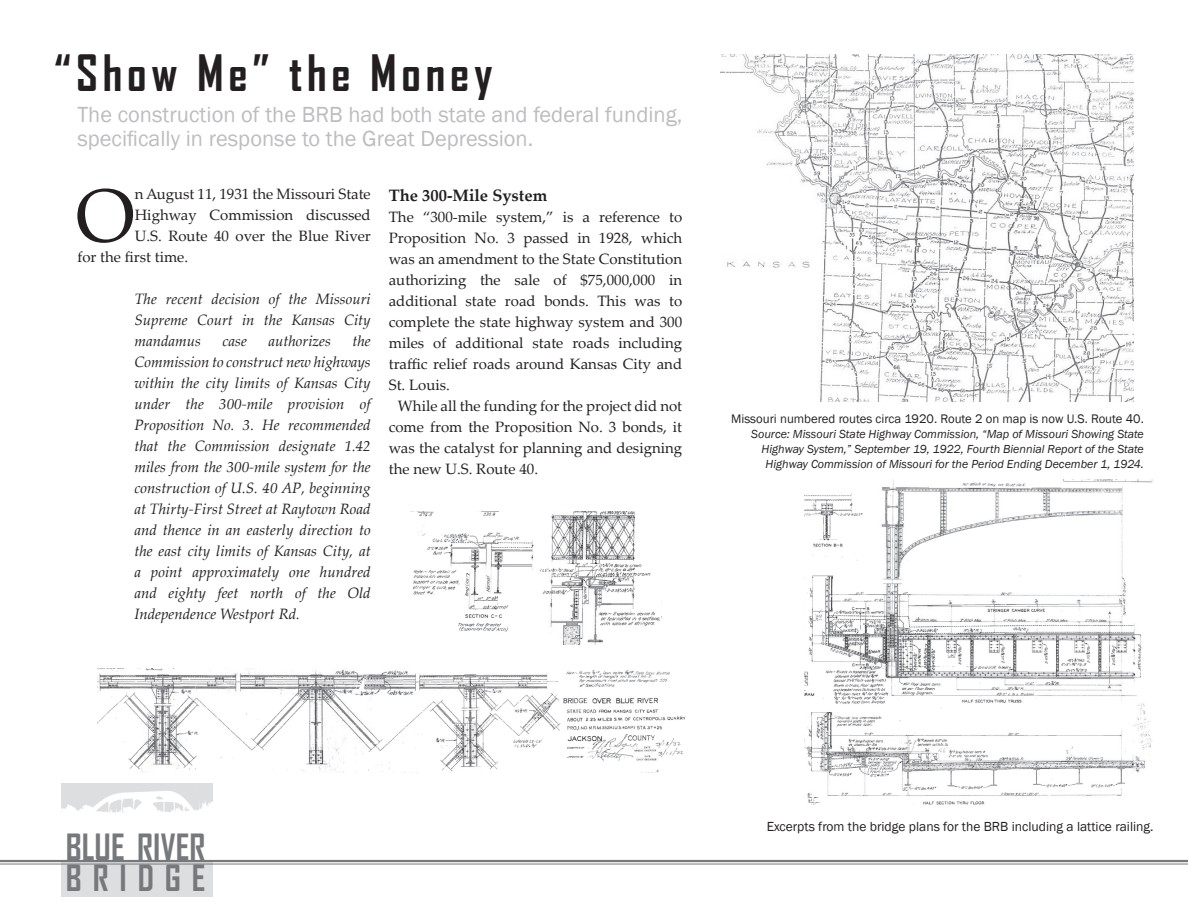
<style>
.page{position:relative;width:1188px;height:918px;background:#fff}
.page>*{position:absolute;margin:0;border:0;box-sizing:border-box;transform-origin:0 0}
.t1{font:75.3px "Palatino Linotype";color:#231f20}
.t2{font:700 48px "Agency FB";letter-spacing:.1em;color:#231f20}
.t3{font:700 34.65px/31.5px "Agency FB";color:#76787b}
.t4{font:22.5px/24px "Franklin Gothic";color:#bcbdc0}
.t5{font:700 16.5px "Palatino Linotype";color:#231f20}
.t6{font:15px/21px "Palatino Linotype";color:#231f20;text-align:justify}
.t7{font:italic 15px/21px "Palatino Linotype";color:#231f20;text-align:justify}
.t8{font:13.5px "Franklin Gothic";color:#231f20}
.t9{font:12.75px "Franklin Gothic";color:#231f20}
.t10{font:italic 12px/15px "Franklin Gothic";color:#231f20;text-align:right}
</style>
<div class="page">
<img style="left:97px;top:669px;width:589px;height:104px">
<div style="left:61px;top:783px;width:152px;height:114px;background:#dddee0"></div>
<img style="left:61px;top:791px;width:152px;height:69px">
<hr style="left:0;top:860px;width:1188px;height:2px;background:#76787b">
<hr style="left:0;top:864px;width:1188px;height:1px;background:#76787b">
<img style="left:720px;top:54px;width:414px;height:347px">
<img style="left:805px;top:480px;width:348px;height:324px">
<img style="left:410px;top:511px;width:252px;height:133px">
<h2 class="t2" style="left:54px;top:43px;width:440px">“Show Me” the Money</h2>
<h3 class="t4" style="left:77px;top:103px;width:607px">The construction of the BRB had both state and federal funding, specifically in response to the Great Depression.</h3>
<h1 class="t1" style="left:76px;top:162px;width:61px">O</h1>
<p class="t6" style="left:135px;top:183px;width:237px">n August 11, 1931 the Missouri State</p>
<p class="t6" style="left:135px;top:204px;width:237px">Highway Commission discussed</p>
<p class="t6" style="left:135px;top:225px;width:237px">U.S. Route 40 over the Blue River</p>
<p class="t6" style="left:77px;top:246px;width:112px">for the first time.</p>
<p class="t7" style="left:134px;top:288px;width:238px">The recent decision of the Missouri Supreme Court in the Kansas City mandamus</p>
<p class="t7" style="left:134px;top:330px;width:238px;text-indent:218px">the Commission to construct new highways within the city limits of Kansas City under the 300-mile provision of Proposition No. 3. He recommended that the Commission designate 1.42 miles from the 300-mile system for the construction of U.S. 40 AP, beginning at Thirty-First Street at Raytown Road and thence in an easterly direction to the east city limits of Kansas City, at a point approximately one hundred and eighty feet north of the Old Independence Westport Rd.</p>
<p class="t7" style="left:223px;top:330px;width:26px">case</p>
<p class="t7" style="left:268px;top:330px;width:64px">authorizes</p>
<p class="t5" style="left:389px;top:183px;width:160px">The 300-Mile System</p>
<p class="t6" style="left:389px;top:205px;width:295px">The “300-mile system,” is a reference to Proposition No. 3 passed in 1928, which was an amendment to the State Constitution authorizing the sale of $75,000,000 in additional state road bonds. This was to complete the state highway system and 300 miles of additional state roads including traffic relief roads around Kansas City and St. Louis.</p>
<p class="t6" style="left:389px;top:394px;width:295px;text-indent:9px">While all the funding for the project did not come from the Proposition No. 3 bonds, it was the catalyst for planning and designing the new U.S. Route 40.</p>
<p class="t9" style="left:731px;top:411px;width:414px">Missouri numbered routes circa 1920. Route 2 on map is now U.S. Route 40.</p>
<p class="t10" style="left:751px;top:427px;width:394px">Source: Missouri State Highway Commission, “Map of Missouri Showing State<br>Highway System,” September 19, 1922, Fourth Biennial Report of the State<br>Highway Commission of Missouri for the Period Ending December 1, 1924.</p>
<h3 class="t3" style="left:66px;top:830px;width:141px">BLUE RIVER<br>BRIDGE</h3>
<p class="t8" style="left:767px;top:818px;width:388px">Excerpts from the bridge plans for the BRB including a lattice railing.</p>
</div>
